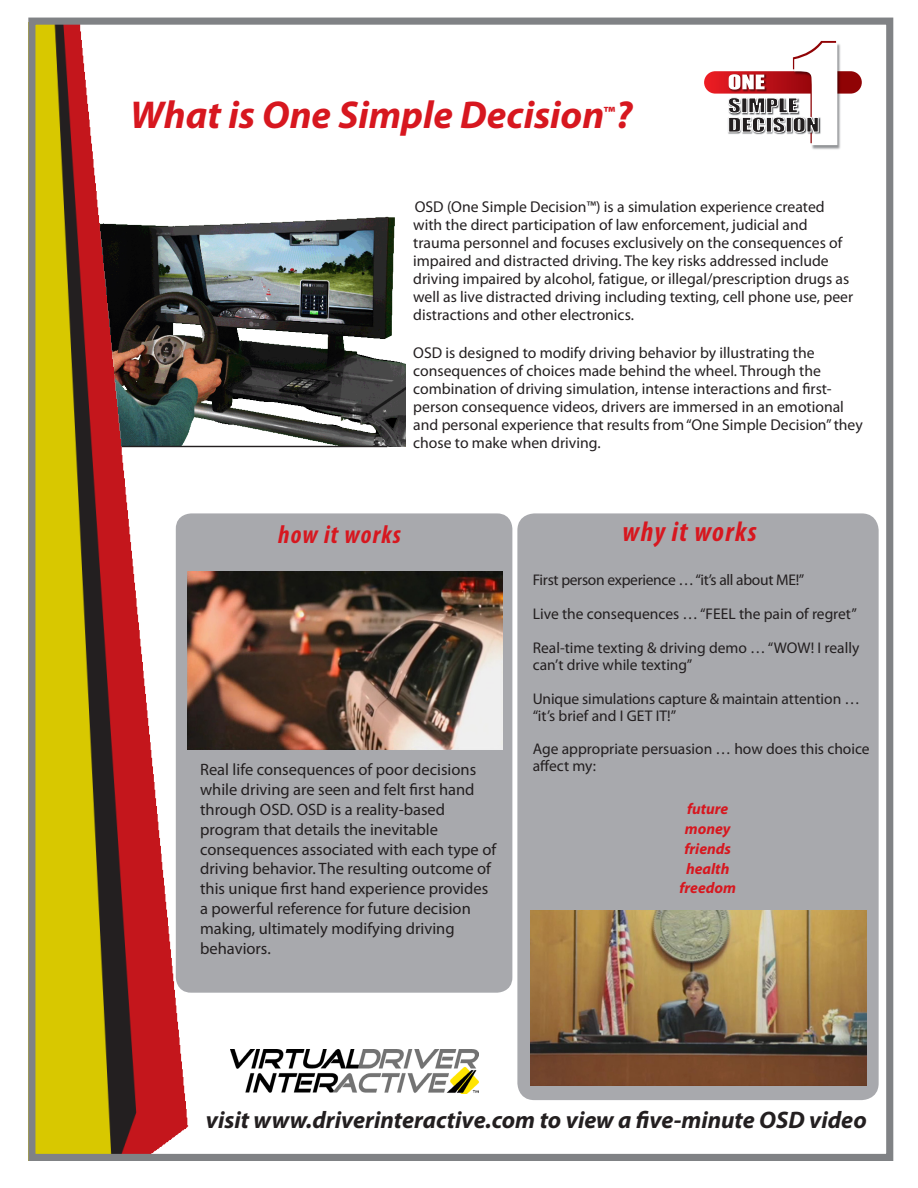
<style>
.page{position:relative;width:918px;height:1188px;background:#fff}
.page>*{position:absolute;margin:0;border:0;box-sizing:border-box;transform-origin:0 0}
.t1{font:italic 700 39px "Myriad Pro";color:#d7171f}
.t2{font:italic 700 condensed 28.2px "Myriad Pro";letter-spacing:.05em;color:#d7171f}
.t3{font:italic 700 condensed 25.65px "Myriad Pro";letter-spacing:.05em;color:#d7171f}
.t4{font:italic 700 24px "Myriad Pro";color:#231f20}
.t5{font:16.5px/19.8px "Myriad Pro";color:#231f20}
.t6{font:15.6px/18px "Myriad Pro";color:#231f20}
.t7{font:15.45px/17px "Myriad Pro";color:#231f20}
.t8{font:15.45px "Myriad Pro";letter-spacing:-.02em;color:#231f20}
.t9{font:italic 700 15.45px "Myriad Pro";color:#d7171f}
</style>
<div class="page">
<img style="left:203px;top:216px;width:203px;height:231px">
<div style="left:176px;top:513px;width:336px;height:480px;background:#a8a9ad;border-radius:15px"></div>
<img style="left:203px;top:572px;width:299px;height:177px">
<hr style="left:60px;top:446px;width:327px;height:1px;background:#231f20">
<img style="left:36px;top:26px;width:167px;height:1127px">
<img style="left:230px;top:1050px;width:248px;height:44px">
<div style="left:200px;top:1094px;width:673px;height:60px;background:#fff"></div>
<div style="left:517px;top:513px;width:362px;height:587px;background:#a8a9ad;border-radius:17px"></div>
<img style="left:531px;top:910px;width:335px;height:175px">
<svg style="left:704px;top:71px;width:158px;height:23px"></svg>
<img style="left:812px;top:44px;width:29px;height:106px">
<svg style="left:728px;top:41px;width:109px;height:104px"></svg>
<div style="left:28px;top:18px;width:865px;height:1143px;border:7px solid #808285"></div>
<p class="t1" style="left:130px;top:89px;width:504px">What is One Simple Decision<sup>™</sup>?</p>
<p class="t6" style="left:413px;top:198px;width:441px">OSD (One Simple Decision™) is a simulation experience created with the direct participation of law enforcement, judicial and trauma personnel and focuses exclusively on the consequences of impaired and distracted driving. The key risks addressed include driving impaired by alcohol, fatigue, or illegal/prescription drugs as well as live distracted driving including texting, cell phone use, peer distractions and other electronics.</p>
<p class="t6" style="left:413px;top:343px;width:451px">OSD is designed to modify driving behavior by illustrating the consequences of choices made behind the wheel. Through the combination of driving simulation, intense interactions and first&shy;person consequence videos, drivers are immersed in an emotional and personal experience that results from “One Simple Decision” they chose to make when driving.</p>
<p class="t3" style="left:278px;top:518px;width:124px">how it works</p>
<p class="t5" style="left:200px;top:760px;width:298px">Real life consequences of poor decisions while driving are seen and felt first hand through OSD. OSD is a reality-based program that details the inevitable consequences associated with each type of driving behavior. The resulting outcome of this unique first hand experience provides a powerful reference for future decision making, ultimately modifying driving behaviors.</p>
<p class="t2" style="left:623px;top:514px;width:136px">why it works</p>
<p class="t8" style="left:533px;top:571px;width:273px">First person experience … “it’s all about ME!”</p>
<p class="t7" style="left:533px;top:605px;width:326px">Live the consequences … “FEEL the pain of regret”</p>
<p class="t7" style="left:533px;top:639px;width:328px">Real-time texting &amp; driving demo … “WOW! I really can’t drive while texting”</p>
<p class="t7" style="left:533px;top:690px;width:329px">Unique simulations capture &amp; maintain attention … “it’s brief and I GET IT!”</p>
<p class="t7" style="left:533px;top:741px;width:338px">Age appropriate persuasion … how does this choice affect my:</p>
<p class="t9" style="left:687px;top:799px;width:43px">future</p>
<p class="t9" style="left:685px;top:819px;width:47px">money</p>
<p class="t9" style="left:684px;top:839px;width:48px">friends</p>
<p class="t9" style="left:686px;top:858px;width:45px">health</p>
<p class="t9" style="left:679px;top:878px;width:58px">freedom</p>
<p class="t4" style="left:206px;top:1104px;width:662px">visit www.driverinteractive.com to view a five-minute OSD video</p>
</div>
